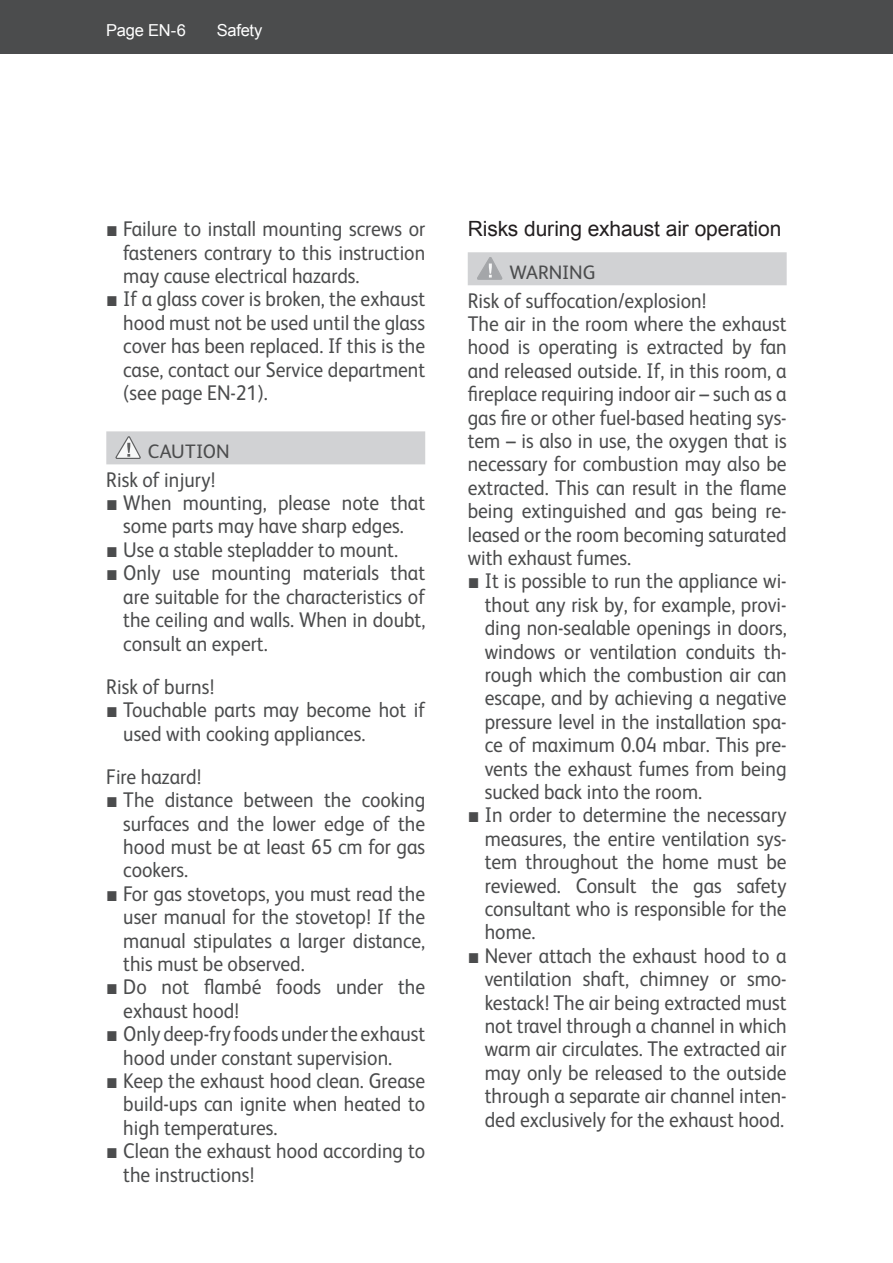
<style>
.page{position:relative;width:893px;height:1263px;background:#fff}
.page>*{position:absolute;margin:0;border:0;box-sizing:border-box;transform-origin:0 0}
.O-SI-Text_13pt{font:21.3px/23.4px "FS Albert";color:#4b4c4d;text-align:justify;scale:.92 1}
.O-Überschrift_3{font:21px "Arial";letter-spacing:-.01em;color:#231f20}
.O-SI-Signalwort_13pt{font:19.5px "FS Albert";color:#4b4c4d}
.t1{font:16.5px "Arial";letter-spacing:-.02em;color:#fff}
.s1{font-family:"Arial"}
</style>
<div class="page">
<div style="left:0;top:0;width:893px;height:54px;background:#4b4c4d"></div>
<div style="left:106px;top:431px;width:319px;height:33px;background:#d1d2d4"></div>
<svg style="left:116px;top:436px;width:25px;height:23px"></svg>
<div style="left:468px;top:252px;width:319px;height:33px;background:#d1d2d4"></div>
<svg style="left:477px;top:257px;width:26px;height:23px"></svg>
<p class="t1" style="left:106px;top:20px;width:81px">Page EN-6</p>
<p class="t1" style="left:217px;top:20px;width:47px">Safety</p>
<p class="O-SI-Text_13pt" style="left:123px;top:216px;width:330px;text-indent:-17px"><span class="s1">■</span> Failure to install mounting screws or fasteners contrary to this instruction may cause electrical hazards.</p>
<p class="O-SI-Text_13pt" style="left:123px;top:286px;width:330px;text-indent:-17px"><span class="s1">■</span> If a glass cover is broken, the exhaust hood must not be used until the glass cover has been replaced. If this is the case, contact our Service department (see page EN-21).</p>
<p class="O-SI-Signalwort_13pt" style="left:148px;top:438px;width:83px">CAUTION</p>
<p class="O-SI-Text_13pt" style="left:106px;top:467px;width:120px">Risk of injury!</p>
<p class="O-SI-Text_13pt" style="left:106px;top:490px;width:348px;text-align:center"><span class="s1">■</span> When mounting, please note that some parts may have sharp edges.</p>
<p class="O-SI-Text_13pt" style="left:106px;top:537px;width:319px"><span class="s1">■</span> Use a stable stepladder to mount.</p>
<p class="O-SI-Text_13pt" style="left:123px;top:560px;width:330px;text-indent:-17px"><span class="s1">■</span> Only use mounting materials that are suitable for the characteristics of the ceiling and walls. When in doubt, consult an expert.</p>
<p class="O-SI-Text_13pt" style="left:106px;top:674px;width:119px">Risk of burns!</p>
<p class="O-SI-Text_13pt" style="left:123px;top:697px;width:330px;text-indent:-17px"><span class="s1">■</span> Touchable parts may become hot if used with cooking appliances.</p>
<p class="O-SI-Text_13pt" style="left:106px;top:764px;width:105px">Fire hazard!</p>
<p class="O-SI-Text_13pt" style="left:123px;top:787px;width:330px;text-indent:-17px"><span class="s1">■</span> The distance between the cooking surfaces and the lower edge of the hood must be at least 65 cm for gas cookers.</p>
<p class="O-SI-Text_13pt" style="left:123px;top:881px;width:330px;text-indent:-17px"><span class="s1">■</span> For gas stovetops, you must read the user manual for the stovetop! If the manual stipulates a larger distance, this must be observed.</p>
<p class="O-SI-Text_13pt" style="left:123px;top:974px;width:330px;text-indent:-17px"><span class="s1">■</span> Do not flambé foods under the exhaust hood!</p>
<p class="O-SI-Text_13pt" style="left:123px;top:1021px;width:330px;text-indent:-17px"><span class="s1">■</span> Only deep-fry foods under the exhaust hood under constant supervision.</p>
<p class="O-SI-Text_13pt" style="left:123px;top:1068px;width:330px;text-indent:-17px"><span class="s1">■</span> Keep the exhaust hood clean. Grease build-ups can ignite when heated to high temperatures.</p>
<p class="O-SI-Text_13pt" style="left:123px;top:1138px;width:330px;text-indent:-17px"><span class="s1">■</span> Clean the exhaust hood according to the instructions!</p>
<p class="O-Überschrift_3" style="left:468px;top:215px;width:315px">Risks during exhaust air operation</p>
<p class="O-SI-Signalwort_13pt" style="left:509px;top:259px;width:88px">WARNING</p>
<p class="O-SI-Text_13pt" style="left:468px;top:287px;width:261px">Risk of suffocation/explosion!</p>
<p class="O-SI-Text_13pt" style="left:468px;top:311px;width:348px">The air in the room where the exhaust hood is operating is extracted by fan and released outside. If, in this room, a fireplace requiring indoor air – such as a gas fire or other fuel-based heating sys&shy;tem – is also in use, the oxygen that is necessary for combustion may also be extracted. This can result in the flame being extinguished and gas being re&shy;leased or the room becoming saturated with exhaust fumes.</p>
<p class="O-SI-Text_13pt" style="left:485px;top:568px;width:330px;text-indent:-17px"><span class="s1">■</span> It is possible to run the appliance wi&shy;thout any risk by, for example, provi&shy;ding non-sealable openings in doors, windows or ventilation conduits th&shy;rough which the combustion air can escape, and by achieving a negative pressure level in the installation spa&shy;ce of maximum 0.04 mbar. This pre&shy;vents the exhaust fumes from being sucked back into the room.</p>
<p class="O-SI-Text_13pt" style="left:485px;top:802px;width:330px;text-indent:-17px"><span class="s1">■</span> In order to determine the necessary measures, the entire ventilation sys&shy;tem throughout the home must be reviewed. Consult the gas safety consultant who is responsible for the home.</p>
<p class="O-SI-Text_13pt" style="left:485px;top:943px;width:330px;text-indent:-17px"><span class="s1">■</span> Never attach the exhaust hood to a ventilation shaft, chimney or smo&shy;kestack! The air being extracted must not travel through a channel in which warm air circulates. The extracted air may only be released to the outside through a separate air channel inten&shy;ded exclusively for the exhaust hood.</p>
</div>
